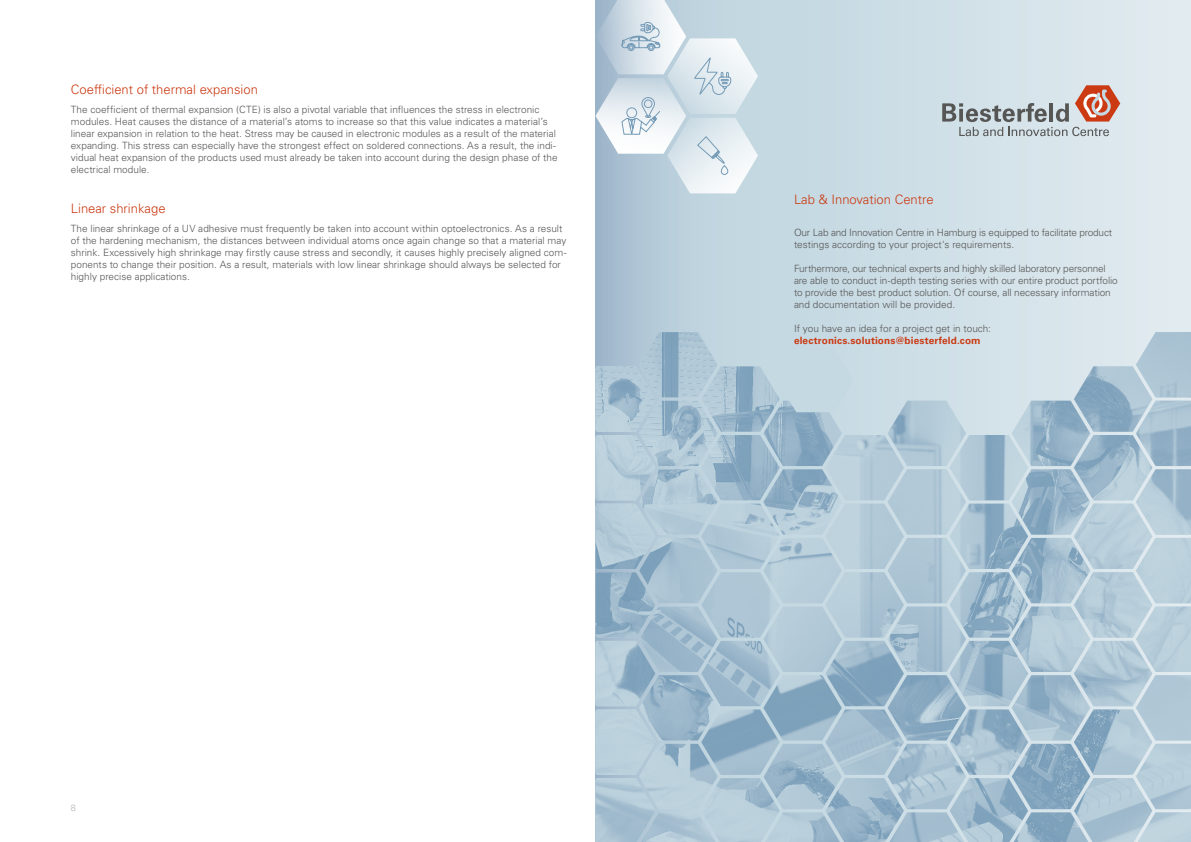
<style>
.page{position:relative;width:1191px;height:842px;background:#fff}
.page>*{position:absolute;margin:0;border:0;box-sizing:border-box;transform-origin:0 0}
.t1{font:300 13px "Univers LT Std";color:#cb3a13}
.t2{font:300 10px/12px "Univers LT Std";color:#565655}
.t3{font:700 10px "Univers LT Std";letter-spacing:.015em;color:#cb3a13}
.t4{font:300 9px "Univers LT Std";color:#b1b2b3}
</style>
<div class="page">
<div style="left:595px;top:0;width:596px;height:842px;background:linear-gradient(to right,#b1c8d7,#e5eff2)"></div>
<img style="left:595px;top:706px;width:292px;height:136px">
<img style="left:887px;top:740px;width:304px;height:102px">
<img style="left:595px;top:332px;width:230px;height:374px">
<img style="left:825px;top:332px;width:366px;height:408px">
<svg style="left:942px;top:85px;width:178px;height:51px;background:#c0bbbc"></svg>
<div style="left:777px;top:349px;width:76px;height:63px;background:#c5d9e2"></div>
<svg style="left:595px;top:0;width:163px;height:193px"></svg>
<h1 class="t1" style="left:71px;top:82px;width:188px">Coefficient of thermal expansion</h1>
<p class="t2" style="left:71px;top:104px;width:488px">The coefficient of thermal expansion (CTE) is also a pivotal variable that influences the stress in electronic modules. Heat causes the distance of a material’s atoms to increase so that this value indicates a material’s linear expansion in relation to the heat. Stress may be caused in electronic modules as a result of the material expanding. This stress can especially have the strongest effect on soldered connections. As a result, the indi&shy;vidual heat expansion of the products used must already be taken into account during the design phase of the electrical module.</p>
<h1 class="t1" style="left:71px;top:201px;width:96px">Linear shrinkage</h1>
<p class="t2" style="left:71px;top:223px;width:497px">The linear shrinkage of a UV adhesive must frequently be taken into account within optoelectronics. As a result of the hardening mechanism, the distances between individual atoms once again change so that a material may shrink. Excessively high shrinkage may firstly cause stress and secondly, it causes highly precisely aligned com&shy;ponents to change their position. As a result, materials with low linear shrinkage should always be selected for highly precise applications.</p>
<p class="t4" style="left:71px;top:802px;width:7px">8</p>
<h1 class="t1" style="left:794px;top:192px;width:141px">Lab &amp; Innovation Centre</h1>
<p class="t2" style="left:794px;top:227px;width:320px">Our Lab and Innovation Centre in Hamburg is equipped to facilitate product testings according to your project's requirements.</p>
<p class="t2" style="left:794px;top:263px;width:325px">Furthermore, our technical experts and highly skilled laboratory personnel are able to conduct in-depth testing series with our entire product portfolio to provide the best product solution. Of course, all necessary information and documentation will be provided.</p>
<p class="t2" style="left:794px;top:323px;width:199px">If you have an idea for a project get in touch:</p>
<p class="t3" style="left:794px;top:335px;width:188px">electronics.solutions@biesterfeld.com</p>
</div>
